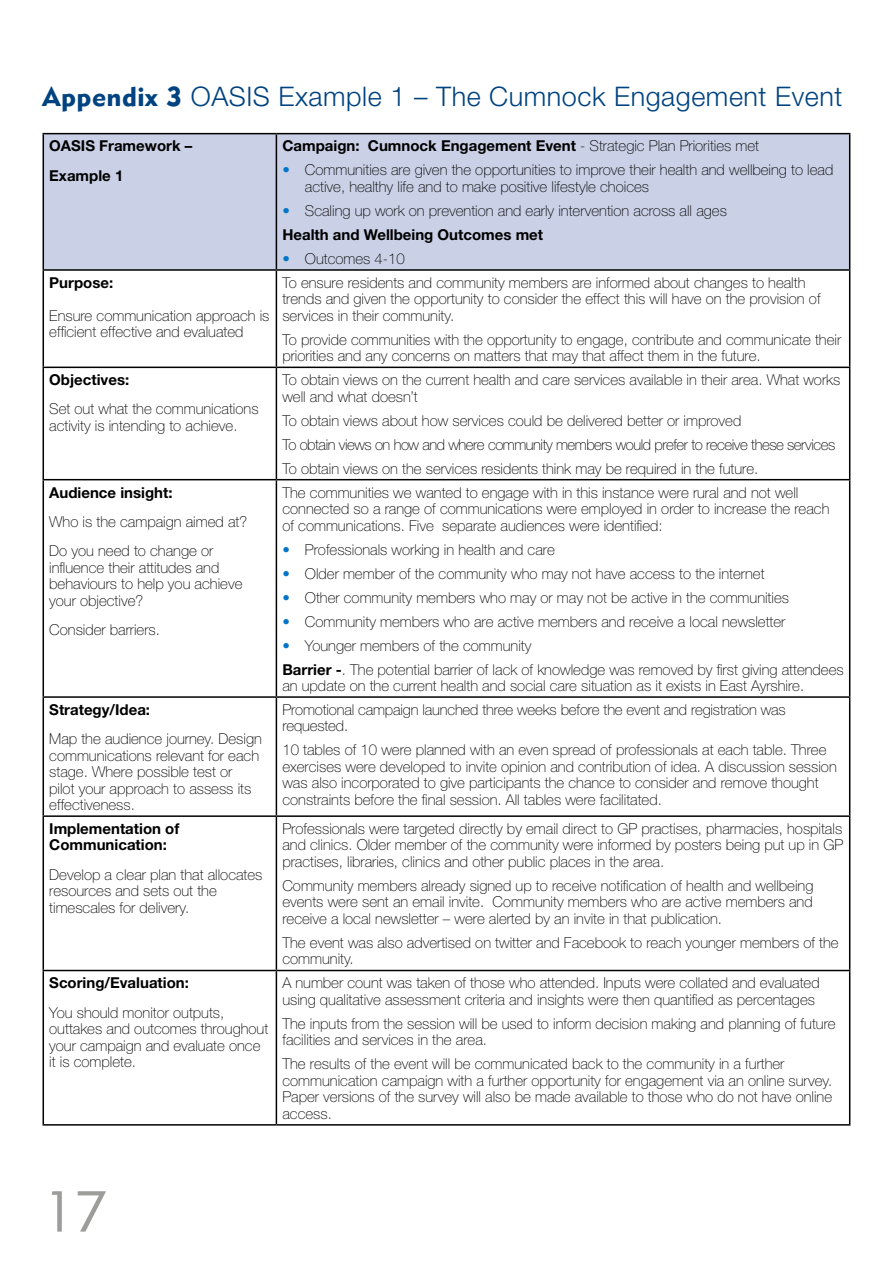
<style>
.page{position:relative;width:893px;height:1263px;background:#fff}
.page>*{position:absolute;margin:0;border:0;box-sizing:border-box;transform-origin:0 0}
.t1{font:57px "Geometric 415 BT Lite A";color:#9d9d9c}
.t2{font:300 27px "Helvetica Neue";letter-spacing:.02em;color:#004380}
.t3{font:100 15px/16.5px "Helvetica Neue";color:#000}
.t4{font:700 15px/29.2px "Helvetica Neue";color:#000}
.s1{font-family:"Geometric 415 BT Black A";font-weight:400}
.s2{font-weight:100}
.s3{color:#0075c9}
.s4{font-weight:700}
</style>
<div class="page">
<div style="left:44px;top:134px;width:805px;height:135px;background:#cad0e5"></div>
<hr style="left:43px;top:133px;width:233px;height:1px;background:#000">
<hr style="left:43px;top:134px;width:1px;height:135px;background:#000">
<hr style="left:276px;top:133px;width:574px;height:1px;background:#000">
<hr style="left:276px;top:134px;width:1px;height:135px;background:#000">
<hr style="left:849px;top:134px;width:1px;height:135px;background:#000">
<hr style="left:43px;top:269px;width:233px;height:2px;background:#000">
<hr style="left:43px;top:271px;width:1px;height:96px;background:#000">
<hr style="left:276px;top:269px;width:574px;height:2px;background:#000">
<hr style="left:276px;top:271px;width:1px;height:96px;background:#000">
<hr style="left:849px;top:271px;width:1px;height:96px;background:#000">
<hr style="left:43px;top:367px;width:233px;height:1px;background:#000">
<hr style="left:43px;top:368px;width:1px;height:111px;background:#000">
<hr style="left:276px;top:367px;width:574px;height:1px;background:#000">
<hr style="left:276px;top:368px;width:1px;height:111px;background:#000">
<hr style="left:849px;top:368px;width:1px;height:111px;background:#000">
<hr style="left:43px;top:479px;width:233px;height:1px;background:#000">
<hr style="left:43px;top:480px;width:1px;height:216px;background:#000">
<hr style="left:276px;top:479px;width:574px;height:1px;background:#000">
<hr style="left:276px;top:480px;width:1px;height:216px;background:#000">
<hr style="left:849px;top:480px;width:1px;height:216px;background:#000">
<hr style="left:43px;top:696px;width:233px;height:2px;background:#000">
<hr style="left:43px;top:698px;width:1px;height:117px;background:#000">
<hr style="left:276px;top:696px;width:574px;height:2px;background:#000">
<hr style="left:276px;top:698px;width:1px;height:117px;background:#000">
<hr style="left:849px;top:698px;width:1px;height:117px;background:#000">
<hr style="left:43px;top:815px;width:233px;height:2px;background:#000">
<hr style="left:43px;top:817px;width:1px;height:153px;background:#000">
<hr style="left:276px;top:815px;width:574px;height:2px;background:#000">
<hr style="left:276px;top:817px;width:1px;height:153px;background:#000">
<hr style="left:849px;top:817px;width:1px;height:153px;background:#000">
<hr style="left:43px;top:970px;width:233px;height:1px;background:#000">
<hr style="left:43px;top:971px;width:1px;height:153px;background:#000">
<hr style="left:276px;top:970px;width:574px;height:1px;background:#000">
<hr style="left:276px;top:971px;width:1px;height:153px;background:#000">
<hr style="left:849px;top:971px;width:1px;height:153px;background:#000">
<hr style="left:43px;top:1124px;width:233px;height:1px;background:#000">
<hr style="left:276px;top:1124px;width:574px;height:1px;background:#000">
<h2 class="t2" style="left:43px;top:80px;width:801px"><span class="s1">Appendix 3</span> OASIS Example 1 – The Cumnock Engagement Event</h2>
<p class="t4" style="left:49px;top:131px;width:145px">OASIS Framework –<br>Example 1</p>
<p class="t4" style="left:282px;top:131px;width:478px">Campaign: Cumnock Engagement Event <span class="s2">- Strategic Plan Priorities met</span></p>
<p class="t3" style="left:305px;top:162px;width:530px;text-indent:-22px"><span class="s3">•</span> Communities are given the opportunities to improve their health and wellbeing to lead active, healthy life and to make positive lifestyle choices</p>
<p class="t3" style="left:282px;top:199px;width:446px;line-height:24px"><span class="s3">•</span> Scaling up work on prevention and early intervention across all ages<br><span class="s4">Health and Wellbeing Outcomes met</span></p>
<p class="t3" style="left:282px;top:250px;width:124px"><span class="s3">•</span> Outcomes 4-10</p>
<p class="t4" style="left:49px;top:267px;width:65px">Purpose:</p>
<p class="t3" style="left:49px;top:307px;width:222px">Ensure communication approach is efficient effective and evaluated</p>
<p class="t4" style="left:49px;top:365px;width:82px">Objectives:</p>
<p class="t3" style="left:49px;top:401px;width:211px">Set out what the communications activity is intending to achieve.</p>
<p class="t4" style="left:49px;top:477px;width:125px">Audience insight:</p>
<p class="t3" style="left:49px;top:507px;width:199px;line-height:29.2px">Who is the campaign aimed at?<br>Do you need to change or</p>
<p class="t3" style="left:49px;top:559px;width:195px">influence their attitudes and behaviours to help you achieve your objective?</p>
<p class="t3" style="left:49px;top:621px;width:112px">Consider barriers.</p>
<p class="t4" style="left:49px;top:694px;width:102px">Strategy/Idea:</p>
<p class="t3" style="left:49px;top:730px;width:214px">Map the audience journey. Design communications relevant for each stage. Where possible test or<br>pilot your approach to assess its effectiveness.</p>
<p class="t4" style="left:49px;top:820px;width:132px;line-height:16.5px">Implementation of<br>Communication:</p>
<p class="t3" style="left:49px;top:866px;width:215px">Develop a clear plan that allocates resources and sets out the timescales for delivery.</p>
<p class="t4" style="left:49px;top:968px;width:141px">Scoring/Evaluation:</p>
<p class="t3" style="left:49px;top:1004px;width:220px">You should monitor outputs, outtakes and outcomes throughout your campaign and evaluate once it is complete.</p>
<p class="t3" style="left:282px;top:274px;width:540px">To ensure residents and community members are informed about changes to health trends and given the opportunity to consider the effect this will have on the provision of services in their community.</p>
<p class="t3" style="left:282px;top:331px;width:560px">To provide communities with the opportunity to engage, contribute and communicate their priorities and any concerns on matters that may that affect them in the future.</p>
<p class="t3" style="left:282px;top:372px;width:559px">To obtain views on the current health and care services available in their area. What works well and what doesn’t</p>
<p class="t3" style="left:282px;top:408px;width:554px;line-height:24px">To obtain views about how services could be delivered better or improved<br>To obtain views on how and where community members would prefer to receive these services<br>To obtain views on the services residents think may be required in the future.</p>
<p class="t3" style="left:282px;top:484px;width:549px">The communities we wanted to engage with in this instance were rural and not well connected so a range of communications were employed in order to increase the reach of communications. Five separate audiences were identified:</p>
<p class="t3" style="left:282px;top:541px;width:274px"><span class="s3">•</span> Professionals working in health and care</p>
<p class="t3" style="left:282px;top:565px;width:484px"><span class="s3">•</span> Older member of the community who may not have access to the internet</p>
<p class="t3" style="left:282px;top:589px;width:508px"><span class="s3">•</span> Other community members who may or may not be active in the communities</p>
<p class="t3" style="left:282px;top:613px;width:505px"><span class="s3">•</span> Community members who are active members and receive a local newsletter</p>
<p class="t3" style="left:282px;top:633px;width:563px;line-height:24px"><span class="s3">•</span> Younger members of the community<br><span class="s4">Barrier -</span>. The potential barrier of lack of knowledge was removed by first giving attendees</p>
<p class="t3" style="left:282px;top:677px;width:523px">an update on the current health and social care situation as it exists in East Ayrshire.</p>
<p class="t3" style="left:282px;top:701px;width:505px">Promotional campaign launched three weeks before the event and registration was requested.</p>
<p class="t3" style="left:282px;top:742px;width:556px">10 tables of 10 were planned with an even spread of professionals at each table. Three exercises were developed to invite opinion and contribution of idea. A discussion session was also incorporated to give participants the chance to consider and remove thought constraints before the final session. All tables were facilitated.</p>
<p class="t3" style="left:282px;top:820px;width:562px;text-align:justify">Professionals were targeted directly by email direct to GP practises, pharmacies, hospitals and clinics. Older member of the community were informed by posters being put up in GP practises, libraries, clinics and other public places in the area.</p>
<p class="t3" style="left:282px;top:877px;width:532px;text-align:justify">Community members already signed up to receive notification of health and wellbeing events were sent an email invite. Community members who are active members and receive a local newsletter – were alerted by an invite in that publication.</p>
<p class="t3" style="left:282px;top:934px;width:558px">The event was also advertised on twitter and Facebook to reach younger members of the community.</p>
<p class="t3" style="left:282px;top:975px;width:539px">A number count was taken of those who attended. Inputs were collated and evaluated using qualitative assessment criteria and insights were then quantified as percentages</p>
<p class="t3" style="left:282px;top:1015px;width:555px">The inputs from the session will be used to inform decision making and planning of future facilities and services in the area.</p>
<p class="t3" style="left:282px;top:1056px;width:551px">The results of the event will be communicated back to the community in a further communication campaign with a further opportunity for engagement via an online survey.<br>Paper versions of the survey will also be made available to those who do not have online access.</p>
<h1 class="t1" style="left:43px;top:1177px;width:66px">17</h1>
</div>
